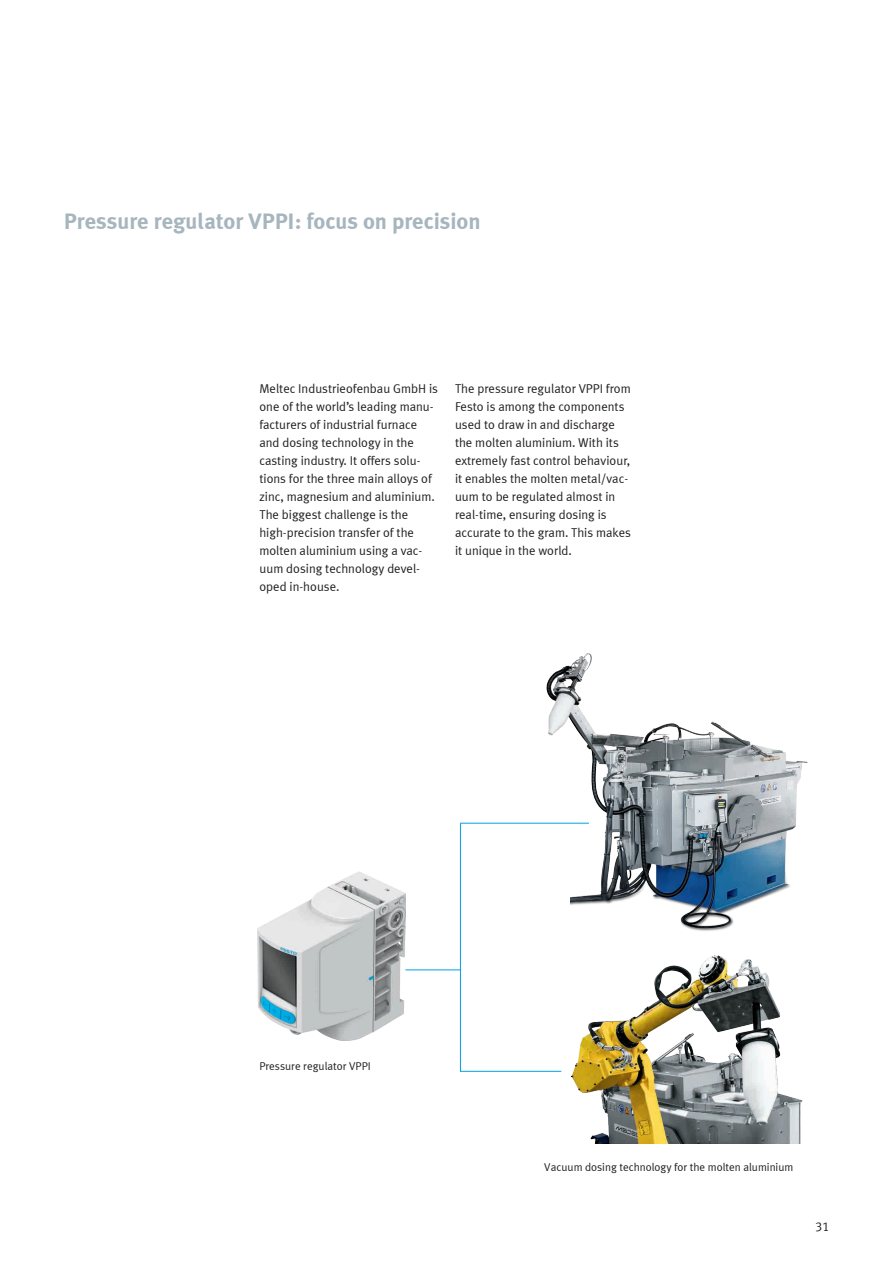
<style>
.page{position:relative;width:893px;height:1263px;background:#fff}
.page>*{position:absolute;margin:0;border:0;box-sizing:border-box;transform-origin:0 0}
.t1{font:700 22.5px "Meta Plus LF";color:#a7b6be}
.t2{font:12.75px/18px "Meta Plus LF";color:#231f20}
.t3{font:11.25px "Meta Plus LF";color:#231f20}
</style>
<div class="page">
<img style="left:536px;top:653px;width:271px;height:276px">
<img style="left:570px;top:929px;width:233px;height:214px">
<hr style="left:460px;top:823px;width:129px;height:1px;background:#00a1e3">
<svg style="left:460px;top:823px;width:102px;height:249px"></svg>
<img style="left:257px;top:872px;width:148px;height:168px">
<hr style="left:405px;top:969px;width:55px;height:1px;background:#00a1e3">
<h1 class="t1" style="left:64px;top:207px;width:418px">Pressure regulator VPPI: focus on precision</h1>
<p class="t2" style="left:259px;top:379px;width:180px">Meltec Industrieofenbau GmbH is one of the world’s leading manu&shy;facturers of industrial furnace and dosing technology in the casting industry. It offers solu&shy;tions for the three main alloys of zinc, magnesium and aluminium.<br>The biggest challenge is the high-precision transfer of the molten aluminium using a vac&shy;uum dosing technology devel&shy;oped in-house.</p>
<p class="t2" style="left:455px;top:379px;width:178px">The pressure regulator VPPI from<br>Festo is among the components used to draw in and discharge the molten aluminium. With its extremely fast control behaviour, it enables the molten metal/vac&shy;uum to be regulated almost in real-time, ensuring dosing is accurate to the gram. This makes it unique in the world.</p>
<p class="t3" style="left:259px;top:1059px;width:113px">Pressure regulator VPPI</p>
<p class="t3" style="left:544px;top:1160px;width:251px">Vacuum dosing technology for the molten aluminium</p>
<p class="t2" style="left:815px;top:1217px;width:15px">31</p>
</div>
